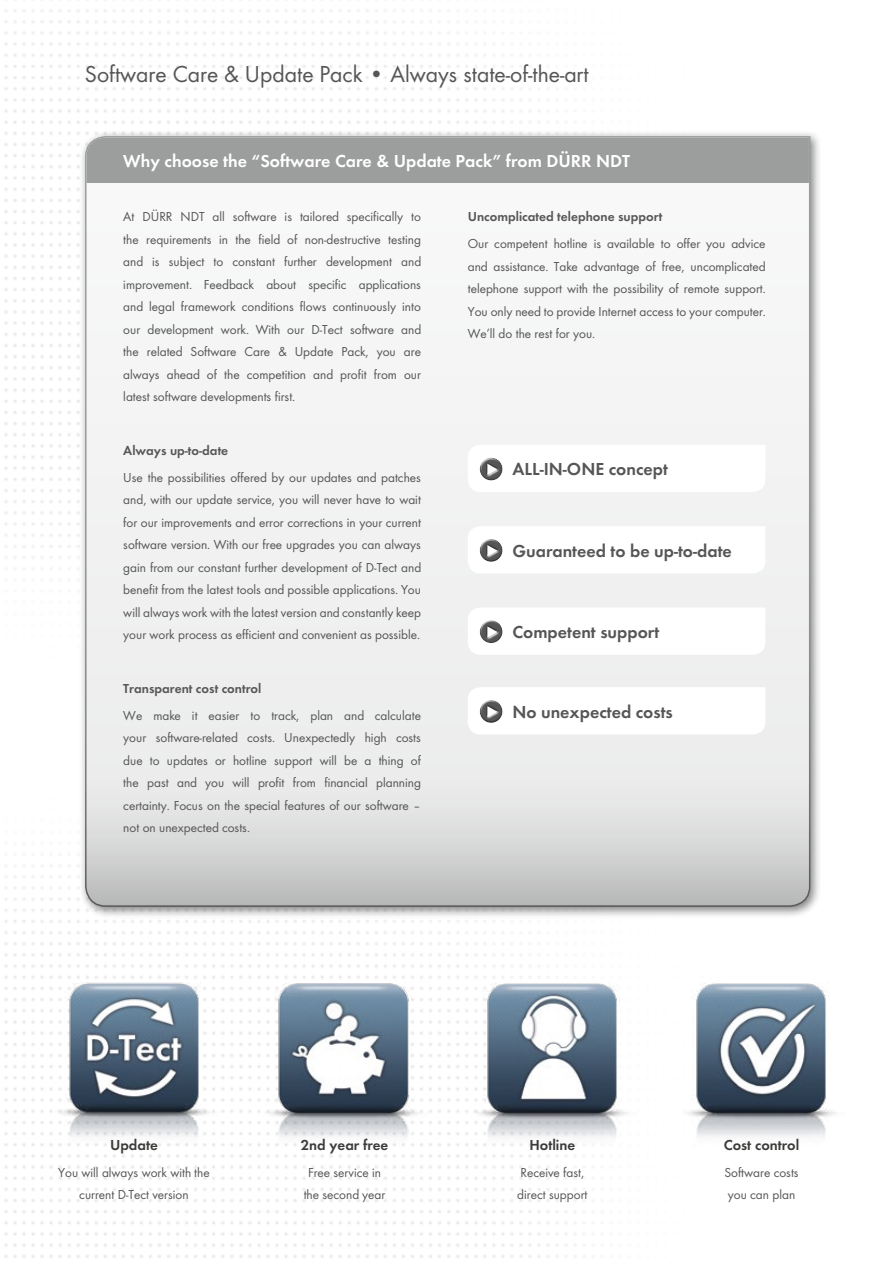
<style>
.page{position:relative;width:893px;height:1263px;background:#fff}
.page>*{position:absolute;margin:0;border:0;box-sizing:border-box;transform-origin:0 0}
.t1{font:24px "Futura TOT Boo";color:#565656}
.t2{font:18px "Futura TOT Dem";color:#565656}
.t3{font:18px "Futura TOT Dem";color:#fff}
.t4{font:15px "Futura TOT Dem";color:#3b3b3a}
.t5{font:13.5px/22.5px "Futura TOT Boo";color:#565656;text-align:justify}
.t6{font:13.5px "Futura TOT Dem";color:#565656}
</style>
<div class="page">
<img style="left:4px;top:0;width:554px;height:569px">
<img style="left:4px;top:865px;width:581px;height:393px">
<div style="left:79px;top:130px;width:744px;height:789px;background:#000;opacity:.5"></div>
<svg style="left:84px;top:135px;width:727px;height:772px"></svg>
<img style="left:38px;top:956px;width:192px;height:192px">
<img style="left:248px;top:957px;width:191px;height:191px">
<img style="left:456px;top:957px;width:172px;height:191px">
<img style="left:687px;top:983px;width:150px;height:155px">
<svg style="left:468px;top:526px;width:297px;height:47px"></svg>
<div style="left:478px;top:538px;width:26px;height:20px;background:#fff;opacity:.75"></div>
<svg style="left:478px;top:540px;width:27px;height:24px"></svg>
<svg style="left:468px;top:445px;width:297px;height:47px"></svg>
<div style="left:478px;top:457px;width:26px;height:20px;background:#fff"></div>
<svg style="left:478px;top:458px;width:27px;height:24px"></svg>
<svg style="left:468px;top:607px;width:297px;height:48px"></svg>
<div style="left:478px;top:620px;width:26px;height:20px;background:#fff;opacity:.75"></div>
<svg style="left:478px;top:621px;width:27px;height:24px"></svg>
<svg style="left:468px;top:687px;width:297px;height:47px"></svg>
<div style="left:478px;top:700px;width:26px;height:19px;background:#fff;opacity:.75"></div>
<svg style="left:478px;top:701px;width:27px;height:24px"></svg>
<h1 class="t1" style="left:85px;top:59px;width:505px">Software Care &amp; Update Pack • Always state-of-the-art</h1>
<h2 class="t3" style="left:123px;top:150px;width:508px">Why choose the “Software Care &amp; Update Pack” from DÜRR NDT</h2>
<p class="t5" style="left:123px;top:206px;width:300px">At DÜRR NDT all software is tailored specifically to the requirements in the field of non-destructive testing and is subject to constant further development and improvement. Feedback about specific applications and legal framework conditions flows continuously into our development work. With our D-Tect software and the related Software Care &amp; Update Pack, you are always ahead of the competition and profit from our latest software developments first.</p>
<p class="t6" style="left:123px;top:442px;width:106px">Always up-to-date</p>
<p class="t5" style="left:123px;top:466px;width:299px">Use the possibilities offered by our updates and patches and, with our update service, you will never have to wait for our improvements and error corrections in your current software version. With our free upgrades you can always gain from our constant further development of D-Tect and benefit from the latest tools and possible applications. You will always work with the latest version and constantly keep your work process as efficient and convenient as possible.</p>
<p class="t6" style="left:123px;top:680px;width:140px">Transparent cost control</p>
<p class="t5" style="left:123px;top:704px;width:299px">We make it easier to track, plan and calculate your software-related costs. Unexpectedly high costs due to updates or hotline support will be a thing of the past and you will profit from financial planning certainty. Focus on the special features of our software – not on unexpected costs.</p>
<p class="t6" style="left:468px;top:209px;width:196px">Uncomplicated telephone support</p>
<p class="t5" style="left:468px;top:232px;width:300px">Our competent hotline is available to offer you advice and assistance. Take advantage of free, uncomplicated telephone support with the possibility of remote support.<br>You only need to provide Internet access to your computer.<br>We’ll do the rest for you.</p>
<h2 class="t2" style="left:512px;top:458px;width:157px">ALL-IN-ONE concept</h2>
<h2 class="t2" style="left:512px;top:540px;width:221px">Guaranteed to be up-to-date</h2>
<h2 class="t2" style="left:512px;top:621px;width:148px">Competent support</h2>
<h2 class="t2" style="left:512px;top:701px;width:162px">No unexpected costs</h2>
<p class="t4" style="left:110px;top:1136px;width:49px">Update</p>
<p class="t5" style="left:58px;top:1161px;width:153px;text-align:center">You will always work with the current D-Tect version</p>
<p class="t4" style="left:301px;top:1136px;width:89px">2nd year free</p>
<p class="t5" style="left:304px;top:1161px;width:83px;text-align:center">Free service in the second year</p>
<p class="t4" style="left:529px;top:1136px;width:47px">Hotline</p>
<p class="t5" style="left:517px;top:1161px;width:72px">Receive fast, direct support</p>
<p class="t4" style="left:724px;top:1136px;width:77px">Cost control</p>
<p class="t5" style="left:724px;top:1161px;width:76px">Software costs you can plan</p>
</div>
